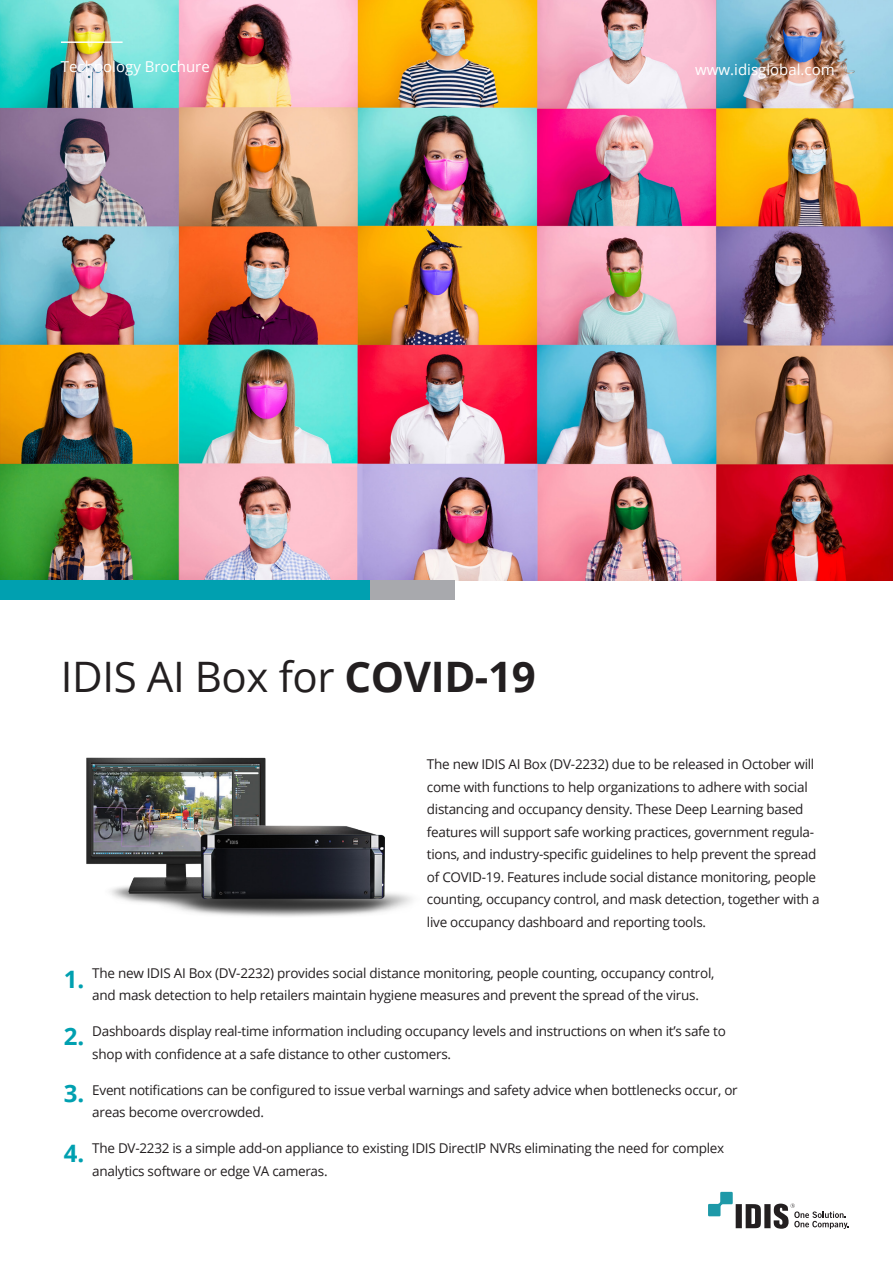
<style>
.page{position:relative;width:893px;height:1263px;background:#fff}
.page>*{position:absolute;margin:0;border:0;box-sizing:border-box;transform-origin:0 0}
.t1{font:42px "Open Sans";letter-spacing:-.01em;color:#231f20}
.t2{font:700 24px "Open Sans";color:#00a0b0}
.t3{font:15px "Open Sans";color:#fff}
.t4{font:13.5px/22.5px "Open Sans";letter-spacing:-.02em;color:#231f20}
.s1{font-weight:700}
</style>
<div class="page">
<img style="left:0;top:0;width:893px;height:581px">
<svg style="left:708px;top:1192px;width:141px;height:37px"></svg>
<div style="left:72px;top:580px;width:383px;height:20px;background:#a8a9ad"></div>
<div style="left:0;top:580px;width:370px;height:20px;background:#00a0b0"></div>
<hr style="left:61px;top:41px;width:62px;height:2px;background:#fff">
<img style="left:86px;top:757px;width:327px;height:160px">
<p class="t3" style="left:61px;top:57px;width:150px">Technology Brochure</p>
<p class="t3" style="left:695px;top:60px;width:141px">www.idisglobal.com</p>
<p class="t1" style="left:61px;top:648px;width:476px">IDIS AI Box for <span class="s1">COVID-19</span></p>
<p class="t4" style="left:427px;top:752px;width:394px">The new IDIS AI Box (DV-2232) due to be released in October will come with functions to help organizations to adhere with social distancing and occupancy density. These Deep Learning based features will support safe working practices, government regula&shy;tions, and industry-specific guidelines to help prevent the spread of COVID-19. Features include social distance monitoring, people counting, occupancy control, and mask detection, together with a live occupancy dashboard and reporting tools.</p>
<p class="t2" style="left:64px;top:962px;width:22px">1.</p>
<p class="t2" style="left:64px;top:1019px;width:22px">2.</p>
<p class="t2" style="left:64px;top:1076px;width:22px">3.</p>
<p class="t2" style="left:64px;top:1136px;width:22px">4.</p>
<p class="t4" style="left:92px;top:961px;width:624px">The new IDIS AI Box (DV-2232) provides social distance monitoring, people counting, occupancy control, and mask detection to help retailers maintain hygiene measures and prevent the spread of the virus.</p>
<p class="t4" style="left:92px;top:1020px;width:635px">Dashboards display real-time information including occupancy levels and instructions on when it’s safe to shop with confidence at a safe distance to other customers.</p>
<p class="t4" style="left:92px;top:1078px;width:647px">Event notifications can be configured to issue verbal warnings and safety advice when bottlenecks occur, or areas become overcrowded.</p>
<p class="t4" style="left:92px;top:1137px;width:633px">The DV-2232 is a simple add-on appliance to existing IDIS DirectIP NVRs eliminating the need for complex analytics software or edge VA cameras.</p>
</div>
